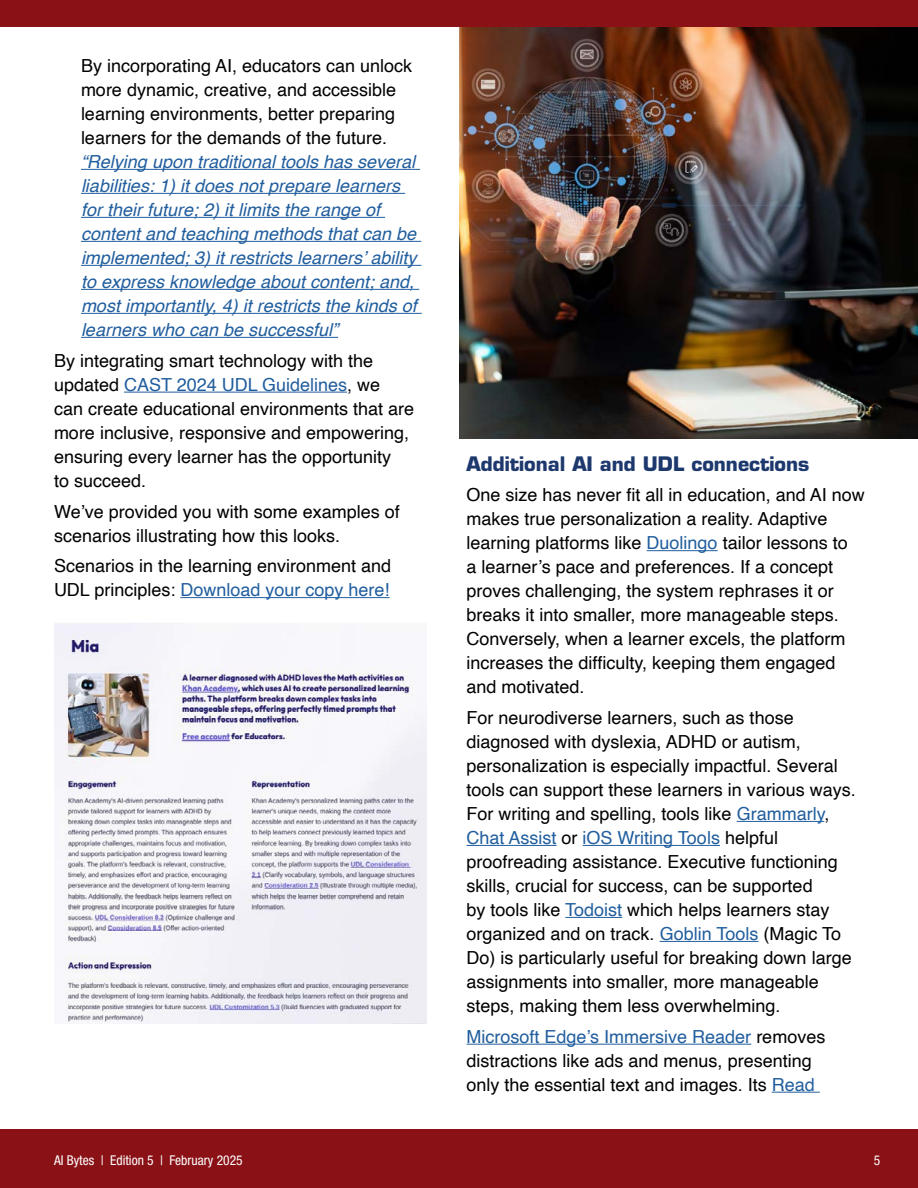
<style>
.page{position:relative;width:918px;height:1188px;background:#fff}
.page>*{position:absolute;margin:0;border:0;box-sizing:border-box;transform-origin:0 0}
.t1{font:700 19.5px "Eurostile LT Std";color:#1d386d}
.t2{font:18px/24px "Helvetica";color:#000}
.t3{font:italic 18px/24px "Helvetica";color:#215e9e}
.t4{font:condensed 13.5px "Helvetica Neue LT Std";color:#fff}
.s1{font-style:normal;color:#000}
.s2{color:#215e9e}
</style>
<div class="page">
<div style="left:0;top:1129px;width:918px;height:59px;background:#8a1217"></div>
<hr style="left:81px;top:169px;width:339px;height:1px;background:#215e9e">
<hr style="left:81px;top:193px;width:324px;height:1px;background:#215e9e">
<hr style="left:81px;top:217px;width:304px;height:1px;background:#215e9e">
<hr style="left:81px;top:241px;width:340px;height:1px;background:#215e9e">
<hr style="left:81px;top:265px;width:340px;height:1px;background:#215e9e">
<hr style="left:81px;top:289px;width:338px;height:1px;background:#215e9e">
<hr style="left:81px;top:313px;width:341px;height:1px;background:#215e9e">
<hr style="left:81px;top:337px;width:257px;height:1px;background:#215e9e">
<hr style="left:124px;top:392px;width:223px;height:1px;background:#215e9e">
<hr style="left:180px;top:597px;width:210px;height:1px;background:#215e9e">
<div style="left:0;top:0;width:918px;height:27px;background:#8a1217"></div>
<hr style="left:647px;top:550px;width:71px;height:1px;background:#215e9e">
<hr style="left:737px;top:821px;width:87px;height:1px;background:#215e9e">
<hr style="left:467px;top:845px;width:90px;height:1px;background:#215e9e">
<hr style="left:583px;top:845px;width:137px;height:1px;background:#215e9e">
<hr style="left:565px;top:917px;width:57px;height:1px;background:#215e9e">
<hr style="left:660px;top:941px;width:98px;height:1px;background:#215e9e">
<hr style="left:467px;top:1044px;width:284px;height:1px;background:#215e9e">
<hr style="left:772px;top:1092px;width:48px;height:1px;background:#215e9e">
<img style="left:54px;top:623px;width:373px;height:400px">
<img style="left:459px;top:27px;width:459px;height:411px">
<p class="t3" style="left:81px;top:54px;width:337px"><span class="s1">By incorporating AI, educators can unlock more dynamic, creative, and accessible learning environments, better preparing learners for the demands of the future. </span>“Relying upon traditional tools has several liabilities: 1) it does not prepare learners for their future; 2) it limits the range of content and teaching methods that can be implemented; 3) it restricts learners’ ability to express knowledge about content; and, most importantly, 4) it restricts the kinds of learners who can be successful”</p>
<p class="t2" style="left:54px;top:349px;width:362px">By integrating smart technology with the updated <span class="s2">CAST 2024 UDL Guidelines</span>, we<br>can create educational environments that are more inclusive, responsive and empowering, ensuring every learner has the opportunity<br>to succeed.</p>
<p class="t2" style="left:54px;top:500px;width:347px">We’ve provided you with some examples of scenarios illustrating how this looks.</p>
<p class="t2" style="left:54px;top:554px;width:339px">Scenarios in the learning environment and<br>UDL principles: <span class="s2">Download your copy here!</span></p>
<p class="t1" style="left:467px;top:451px;width:344px">Additional AI and UDL connections</p>
<p class="t2" style="left:467px;top:484px;width:400px">One size has never fit all in education, and AI now makes true personalization a reality. Adaptive learning platforms like <span class="s2">Duolingo</span> tailor lessons to<br>a learner’s pace and preferences. If a concept proves challenging, the system rephrases it or breaks it into smaller, more manageable steps.<br>Conversely, when a learner excels, the platform increases the difficulty, keeping them engaged and motivated.</p>
<p class="t2" style="left:467px;top:706px;width:391px">For neurodiverse learners, such as those diagnosed with dyslexia, ADHD or autism, personalization is especially impactful. Several tools can support these learners in various ways.<br>For writing and spelling, tools like <span class="s2">Grammarly</span>, <span class="s2">Chat Assist</span> or <span class="s2">iOS Writing Tools</span> helpful proofreading assistance. Executive functioning skills, crucial for success, can be supported<br>by tools like <span class="s2">Todoist</span> which helps learners stay organized and on track. <span class="s2">Goblin Tools</span> (Magic To Do) is particularly useful for breaking down large assignments into smaller, more manageable steps, making them less overwhelming.</p>
<p class="t2" style="left:467px;top:1025px;width:360px"><span class="s2">Microsoft Edge’s Immersive Reader</span> removes distractions like ads and menus, presenting only the essential text and images. Its <span class="s2">Read</span></p>
<p class="t4" style="left:54px;top:1152px;width:190px">AI Bytes | Edition 5 | February 2025</p>
<p class="t4" style="left:874px;top:1152px;width:8px">5</p>
</div>
